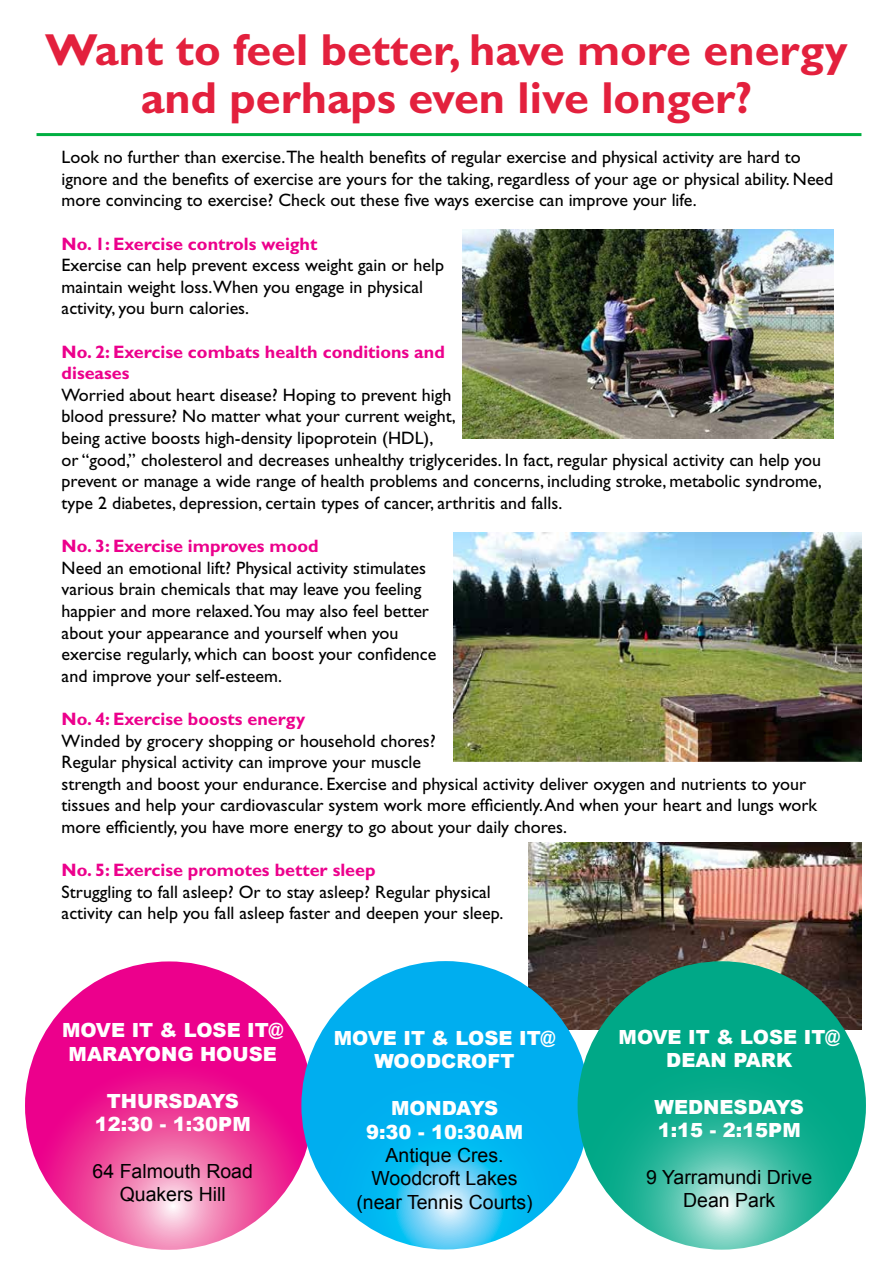
<style>
.page{position:relative;width:893px;height:1263px;background:#fff}
.page>*{position:absolute;margin:0;border:0;box-sizing:border-box;transform-origin:0 0}
.t1{font:700 45px/48px "Gill Sans Std";color:#e3203d;text-align:center}
.t2{font:900 19.5px/23.4px "Arial";color:#fff;text-align:center}
.t3{font:19.5px/23.4px "Arial";color:#000;text-align:center}
.t4{font:18px/21.6px "Gill Sans Std";color:#000}
.t5{font:700 18px/21.6px "Gill Sans Std";color:#ec008c}
</style>
<div class="page">
<hr style="left:37px;top:133px;width:824px;height:3px;background:#00af41">
<img style="left:462px;top:230px;width:371px;height:209px">
<img style="left:453px;top:532px;width:408px;height:230px">
<img style="left:528px;top:842px;width:333px;height:187px">
<svg style="left:25px;top:961px;width:288px;height:289px;background:#ed2c98"></svg>
<svg style="left:301px;top:961px;width:289px;height:288px;background:#0fb5f0"></svg>
<svg style="left:578px;top:961px;width:288px;height:288px;background:#1cb194"></svg>
<h1 class="t1" style="left:45px;top:25px;width:804px">Want to feel better, have more energy and perhaps even live longer?</h1>
<p class="t4" style="left:62px;top:146px;width:773px">Look no further than exercise.The health benefits of regular exercise and physical activity are hard to ignore and the benefits of exercise are yours for the taking, regardless of your age or physical ability. Need more convincing to exercise? Check out these five ways exercise can improve your life.</p>
<p class="t5" style="left:62px;top:233px;width:257px">No. 1: Exercise controls weight</p>
<p class="t4" style="left:62px;top:254px;width:384px">Exercise can help prevent excess weight gain or help maintain weight loss.When you engage in physical activity, you burn calories.</p>
<p class="t5" style="left:62px;top:341px;width:385px">No. 2: Exercise combats health conditions and diseases</p>
<p class="t4" style="left:62px;top:384px;width:762px">Worried about heart disease? Hoping to prevent high<br>blood pressure? No matter what your current weight,<br>being active boosts high-density lipoprotein (HDL),<br>or “good,” cholesterol and decreases unhealthy triglycerides. In fact, regular physical activity can help you prevent or manage a wide range of health problems and concerns, including stroke, metabolic syndrome, type 2 diabetes, depression, certain types of cancer, arthritis and falls.</p>
<p class="t5" style="left:62px;top:535px;width:259px">No. 3: Exercise improves mood</p>
<p class="t4" style="left:62px;top:557px;width:376px">Need an emotional lift? Physical activity stimulates various brain chemicals that may leave you feeling happier and more relaxed.You may also feel better about your appearance and yourself when you exercise regularly, which can boost your confidence and improve your self-esteem.</p>
<p class="t5" style="left:62px;top:708px;width:245px">No. 4: Exercise boosts energy</p>
<p class="t4" style="left:62px;top:730px;width:757px">Winded by grocery shopping or household chores?<br>Regular physical activity can improve your muscle<br>strength and boost your endurance. Exercise and physical activity deliver oxygen and nutrients to your tissues and help your cardiovascular system work more efficiently. And when your heart and lungs work more efficiently, you have more energy to go about your daily chores.</p>
<p class="t5" style="left:62px;top:859px;width:315px">No. 5: Exercise promotes better sleep</p>
<p class="t4" style="left:62px;top:881px;width:443px">Struggling to fall asleep? Or to stay asleep? Regular physical activity can help you fall asleep faster and deepen your sleep.</p>
<p class="t2" style="left:62px;top:1018px;width:223px">MOVE IT &amp; LOSE IT@<br>MARAYONG HOUSE</p>
<p class="t2" style="left:95px;top:1088px;width:157px">THURSDAYS<br>12:30 - 1:30PM</p>
<p class="t3" style="left:93px;top:1159px;width:162px">64 Falmouth Road<br>Quakers Hill</p>
<p class="t2" style="left:374px;top:1026px;width:182px;text-align:left;text-indent:-41px">MOVE IT &amp; LOSE IT@<br>WOOD</p>
<p class="t2" style="left:441px;top:1049px;width:74px">CROFT</p>
<p class="t2" style="left:366px;top:1096px;width:159px">MONDAYS<br>9:30 - 10:30AM</p>
<p class="t3" style="left:356px;top:1144px;width:178px">Antique Cres.<br>Woodcroft Lakes (near Tennis Courts)</p>
<p class="t2" style="left:666px;top:1024px;width:175px;text-align:left;text-indent:-48px">MOVE IT &amp; LOSE IT@<br>DEAN</p>
<p class="t2" style="left:733px;top:1048px;width:15px">PAR</p>
<p class="t2" style="left:776px;top:1048px;width:18px">K</p>
<p class="t2" style="left:655px;top:1094px;width:148px;text-align:left">WEDNESDAYS<br>1:15 - 2:15PM</p>
<p class="t3" style="left:646px;top:1166px;width:168px">9 Yarramundi Drive<br>Dean Park</p>
</div>
